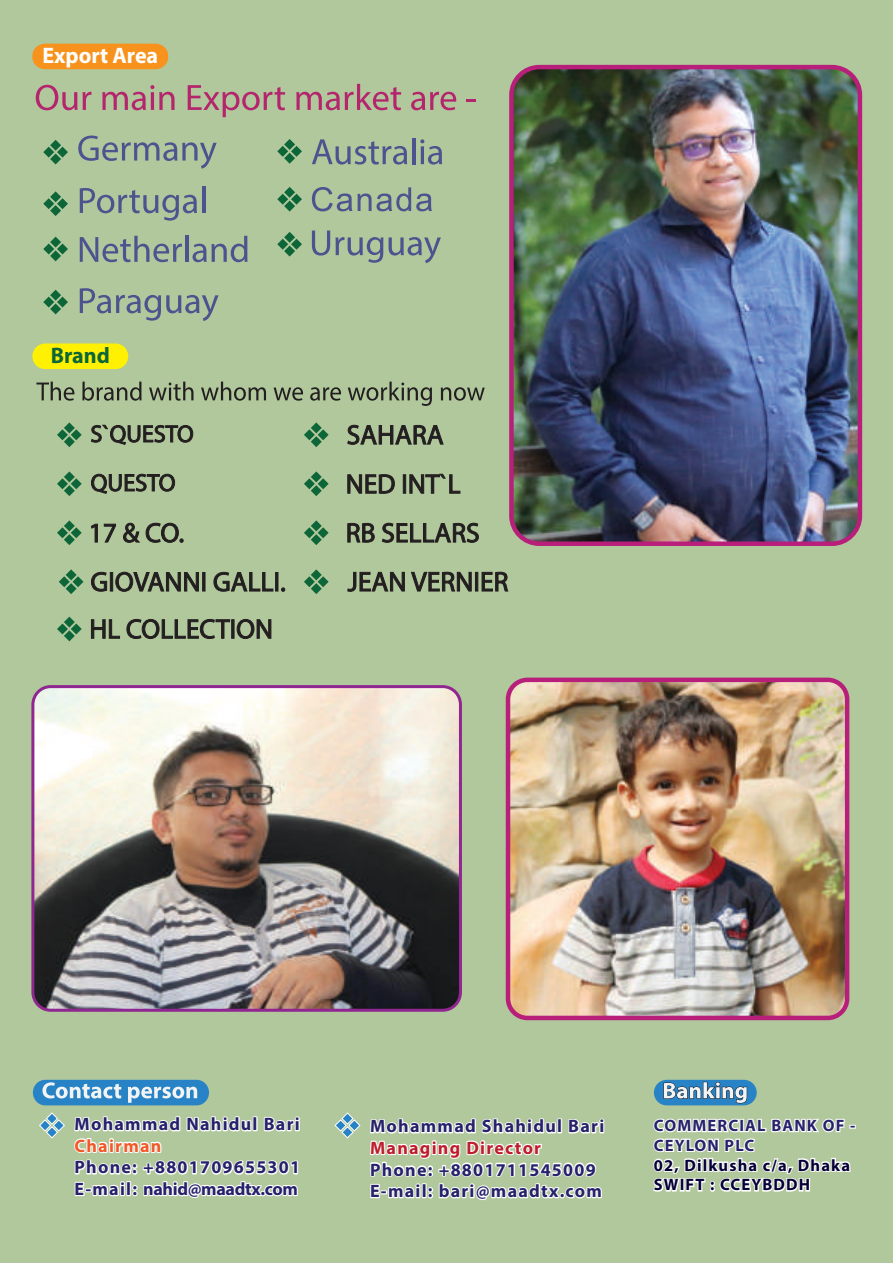
<style>
.page{position:relative;width:893px;height:1263px;background:#b1c79c}
.page>*{position:absolute;margin:0;border:0;box-sizing:border-box;transform-origin:0 0}
.t1{font:700 22.5px "Myriad Pro";color:#fff}
.t2{font:700 22.5px "Myriad Pro";color:#0c6638}
.t3{font:700 18px/21.6px "Myriad Pro";letter-spacing:.07em;color:#27226b}
.t4{font:700 18px "Myriad Pro";letter-spacing:.07em;color:#be1d2c}
.t5{font:700 18px "Myriad Pro";letter-spacing:.07em;color:#f15929}
.t6{font:700 16.5px/19.8px "Myriad Pro";letter-spacing:.07em;color:#070038}
.t7{font:700 16.5px/19.8px "Myriad Pro";letter-spacing:.07em;color:#27226b}
</style>
<div class="page">
<svg style="left:36px;top:85px;width:55px;height:25px"></svg>
<svg style="left:102px;top:85px;width:73px;height:25px"></svg>
<svg style="left:188px;top:85px;width:97px;height:32px"></svg>
<svg style="left:296px;top:84px;width:105px;height:26px"></svg>
<svg style="left:411px;top:92px;width:45px;height:18px"></svg>
<svg style="left:466px;top:99px;width:9px;height:2px"></svg>
<div style="left:32px;top:44px;width:136px;height:25px;background:#f7931d;border-radius:12px"></div>
<div style="left:32px;top:343px;width:96px;height:26px;background:#fff101;border-radius:13px"></div>
<svg style="left:43px;top:140px;width:25px;height:24px"></svg>
<svg style="left:78px;top:136px;width:139px;height:33px"></svg>
<svg style="left:43px;top:191px;width:25px;height:25px"></svg>
<svg style="left:80px;top:188px;width:117px;height:33px"></svg>
<hr style="left:202px;top:187px;width:3px;height:26px;background:#4b548e">
<svg style="left:43px;top:237px;width:25px;height:24px"></svg>
<svg style="left:80px;top:236px;width:102px;height:26px"></svg>
<hr style="left:185px;top:236px;width:3px;height:26px;background:#4b548e">
<svg style="left:193px;top:236px;width:54px;height:26px"></svg>
<svg style="left:277px;top:139px;width:25px;height:25px"></svg>
<svg style="left:312px;top:139px;width:95px;height:26px"></svg>
<hr style="left:412px;top:138px;width:3px;height:26px;background:#4b548e">
<svg style="left:420px;top:139px;width:22px;height:26px"></svg>
<div style="left:33px;top:1080px;width:176px;height:25px;background:#2783c5;border-radius:13px"></div>
<svg style="left:39px;top:1082px;width:261px;height:116px"></svg>
<svg style="left:370px;top:1118px;width:234px;height:83px"></svg>
<svg style="left:334px;top:1112px;width:27px;height:27px"></svg>
<svg style="left:654px;top:1080px;width:103px;height:25px"></svg>
<svg style="left:653px;top:1082px;width:203px;height:110px"></svg>
<img style="left:511px;top:683px;width:333px;height:332px">
<div style="left:506px;top:678px;width:343px;height:342px;border:4px solid #b81f7a;border-radius:19px"></div>
<svg style="left:36px;top:382px;width:38px;height:19px"></svg>
<svg style="left:82px;top:382px;width:60px;height:19px"></svg>
<svg style="left:149px;top:382px;width:44px;height:19px"></svg>
<svg style="left:201px;top:382px;width:65px;height:19px"></svg>
<svg style="left:274px;top:387px;width:29px;height:14px"></svg>
<svg style="left:310px;top:387px;width:31px;height:14px"></svg>
<svg style="left:348px;top:382px;width:84px;height:24px"></svg>
<svg style="left:441px;top:387px;width:44px;height:14px"></svg>
<img style="left:35px;top:689px;width:423px;height:319px">
<div style="left:31px;top:685px;width:431px;height:327px;border:3px solid #90268f;border-radius:18px"></div>
<svg style="left:57px;top:422px;width:25px;height:25px"></svg>
<svg style="left:91px;top:425px;width:102px;height:20px"></svg>
<svg style="left:57px;top:471px;width:25px;height:25px"></svg>
<svg style="left:91px;top:474px;width:84px;height:20px"></svg>
<svg style="left:57px;top:520px;width:25px;height:25px"></svg>
<svg style="left:91px;top:524px;width:7px;height:18px"></svg>
<svg style="left:104px;top:524px;width:12px;height:18px"></svg>
<svg style="left:123px;top:523px;width:17px;height:20px"></svg>
<svg style="left:146px;top:523px;width:37px;height:20px"></svg>
<svg style="left:304px;top:422px;width:25px;height:25px"></svg>
<svg style="left:347px;top:424px;width:97px;height:21px"></svg>
<svg style="left:59px;top:569px;width:24px;height:25px"></svg>
<svg style="left:91px;top:572px;width:16px;height:20px"></svg>
<hr style="left:110px;top:572px;width:3px;height:19px;background:#231f20">
<svg style="left:115px;top:571px;width:84px;height:21px"></svg>
<div style="left:202px;top:572px;width:3px;height:19px;background:#231f20;border:1px solid #231f20"></div>
<svg style="left:214px;top:571px;width:59px;height:21px"></svg>
<hr style="left:275px;top:572px;width:3px;height:19px;background:#231f20">
<svg style="left:281px;top:588px;width:4px;height:3px"></svg>
<svg style="left:304px;top:471px;width:25px;height:25px"></svg>
<svg style="left:347px;top:474px;width:48px;height:20px"></svg>
<hr style="left:403px;top:475px;width:3px;height:18px;background:#231f20">
<svg style="left:409px;top:474px;width:51px;height:20px"></svg>
<svg style="left:304px;top:520px;width:25px;height:25px"></svg>
<svg style="left:347px;top:523px;width:28px;height:20px"></svg>
<svg style="left:382px;top:522px;width:97px;height:21px"></svg>
<svg style="left:277px;top:187px;width:25px;height:25px"></svg>
<svg style="left:312px;top:187px;width:120px;height:24px"></svg>
<img style="left:514px;top:70px;width:343px;height:471px">
<div style="left:509px;top:65px;width:353px;height:481px;border:4px solid #b81f7a;border-radius:28px"></div>
<svg style="left:312px;top:231px;width:18px;height:25px"></svg>
<svg style="left:336px;top:237px;width:47px;height:26px"></svg>
<svg style="left:389px;top:237px;width:52px;height:26px"></svg>
<svg style="left:277px;top:232px;width:25px;height:25px"></svg>
<svg style="left:80px;top:288px;width:139px;height:33px"></svg>
<svg style="left:43px;top:290px;width:25px;height:24px"></svg>
<svg style="left:304px;top:569px;width:25px;height:25px"></svg>
<svg style="left:347px;top:571px;width:58px;height:21px"></svg>
<svg style="left:411px;top:572px;width:61px;height:20px"></svg>
<hr style="left:475px;top:572px;width:3px;height:19px;background:#231f20">
<svg style="left:482px;top:572px;width:26px;height:19px"></svg>
<svg style="left:57px;top:617px;width:25px;height:24px"></svg>
<svg style="left:91px;top:619px;width:29px;height:20px"></svg>
<svg style="left:127px;top:619px;width:103px;height:20px"></svg>
<div style="left:231px;top:619px;width:3px;height:19px;background:#231f20;border:1px solid #231f20"></div>
<svg style="left:237px;top:619px;width:34px;height:20px"></svg>
<p class="t1" style="left:42px;top:41px;width:117px">Export Area</p>
<p class="t2" style="left:51px;top:341px;width:60px">Brand</p>
<p class="t3" style="left:75px;top:1113px;width:227px">Mohammad Nahidul Bari</p>
<p class="t5" style="left:75px;top:1134px;width:88px">Chairman</p>
<p class="t3" style="left:75px;top:1156px;width:227px">Phone: +8801709655301<br>E-mail: nahid@maadtx.com</p>
<p class="t3" style="left:370px;top:1115px;width:236px">Mohammad Shahidul Bari</p>
<p class="t4" style="left:370px;top:1136px;width:173px">Managing Director</p>
<p class="t3" style="left:370px;top:1158px;width:233px">Phone: +8801711545009<br>E-mail: bari@maadtx.com</p>
<p class="t7" style="left:654px;top:1115px;width:203px">COMMERCIAL BANK OF -<br>CEYLON PLC</p>
<p class="t6" style="left:654px;top:1155px;width:198px">02, Dilkusha c/a, Dhaka<br>SWIFT : CCEYBDDH</p>
</div>
